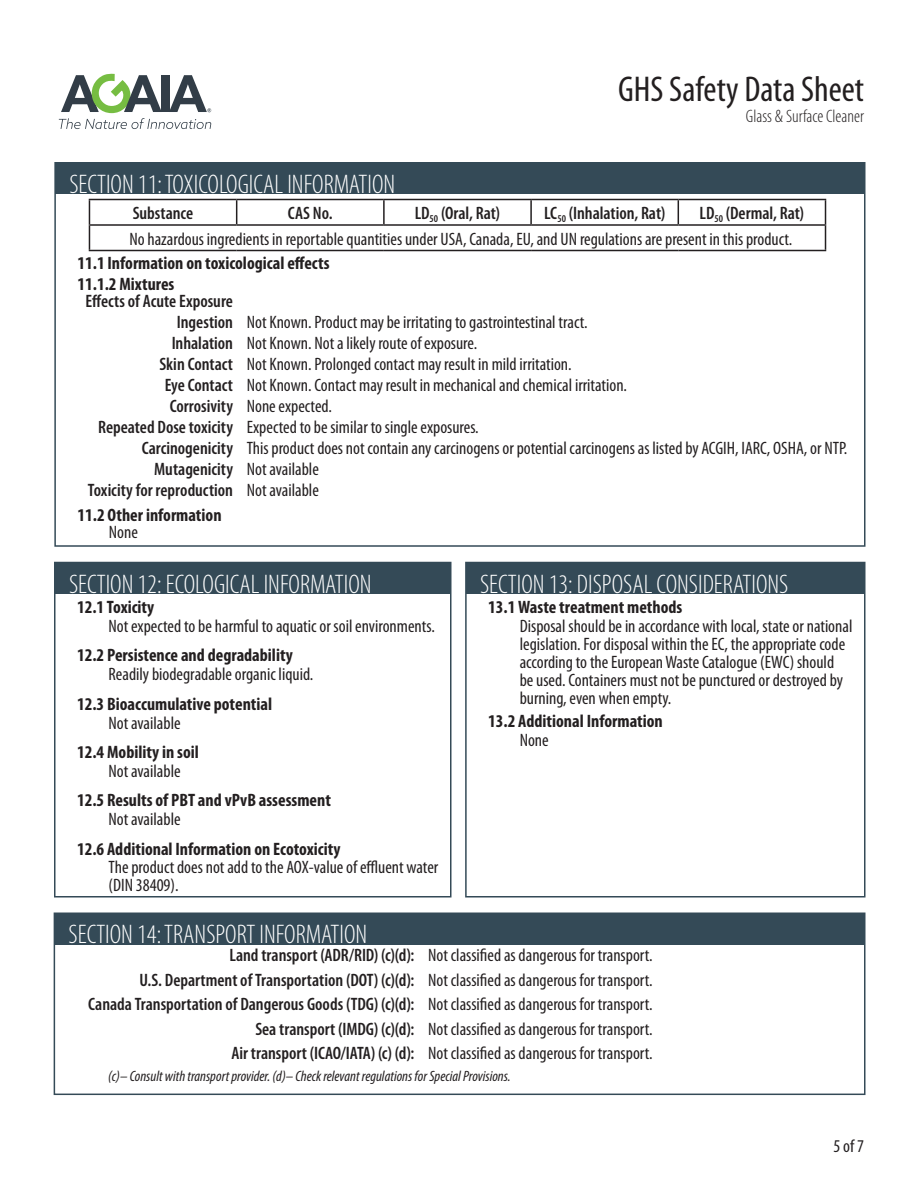
<style>
.page{position:relative;width:918px;height:1188px;background:#fff}
.page>*{position:absolute;margin:0;border:0;box-sizing:border-box;transform-origin:0 0}
.t1{font:condensed 36px "Myriad Pro";color:#231f20}
.t2{font:300 condensed 27px "Myriad Pro";color:#fff}
.t3{font:condensed 18px/18px "Myriad Pro";color:#231f20}
.t4{font:700 condensed 18px/21px "Myriad Pro";color:#231f20}
.t5{font:600 condensed 18px "Myriad Pro";color:#231f20}
.t6{font:300 condensed 18px "Myriad Pro";color:#231f20}
.t7{font:italic condensed 15px "Myriad Pro";color:#231f20}
.s1{font-weight:600}
.s2{font-weight:400}
</style>
<div class="page">
<svg style="left:59px;top:74px;width:152px;height:55px"></svg>
<div style="left:56px;top:563px;width:394px;height:31px;background:#344a57"></div>
<div style="left:54px;top:562px;width:398px;height:336px;border:2px solid #344a57"></div>
<div style="left:467px;top:563px;width:397px;height:31px;background:#344a57"></div>
<div style="left:465px;top:562px;width:401px;height:336px;border:2px solid #344a57"></div>
<div style="left:56px;top:164px;width:808px;height:30px;background:#344a57"></div>
<svg style="left:236px;top:200px;width:1px;height:24px"></svg>
<hr style="left:383px;top:200px;width:2px;height:24px;background:#231f20">
<hr style="left:530px;top:200px;width:2px;height:24px;background:#231f20">
<svg style="left:678px;top:200px;width:1px;height:24px"></svg>
<hr style="left:89px;top:199px;width:148px;height:1px;background:#231f20">
<hr style="left:237px;top:199px;width:147px;height:1px;background:#231f20">
<hr style="left:384px;top:199px;width:147px;height:1px;background:#231f20">
<hr style="left:531px;top:199px;width:147px;height:1px;background:#231f20">
<hr style="left:678px;top:199px;width:148px;height:1px;background:#231f20">
<hr style="left:89px;top:224px;width:148px;height:2px;background:#231f20">
<svg style="left:89px;top:200px;width:1px;height:50px"></svg>
<hr style="left:237px;top:224px;width:147px;height:2px;background:#231f20">
<hr style="left:384px;top:224px;width:147px;height:2px;background:#231f20">
<hr style="left:531px;top:224px;width:147px;height:2px;background:#231f20">
<hr style="left:678px;top:224px;width:148px;height:2px;background:#231f20">
<svg style="left:825px;top:200px;width:1px;height:50px"></svg>
<hr style="left:89px;top:250px;width:148px;height:1px;background:#231f20">
<hr style="left:237px;top:250px;width:147px;height:1px;background:#231f20">
<hr style="left:384px;top:250px;width:147px;height:1px;background:#231f20">
<hr style="left:531px;top:250px;width:147px;height:1px;background:#231f20">
<hr style="left:678px;top:250px;width:148px;height:1px;background:#231f20">
<div style="left:54px;top:162px;width:812px;height:385px;border:2px solid #344a57"></div>
<div style="left:55px;top:914px;width:809px;height:31px;background:#344a57"></div>
<div style="left:54px;top:913px;width:812px;height:182px;border:2px solid #344a57"></div>
<h1 class="t1" style="left:618px;top:67px;width:247px">GHS Safety Data Sheet</h1>
<p class="t6" style="left:746px;top:105px;width:120px">Glass &amp; Surface Cleaner</p>
<h2 class="t2" style="left:69px;top:168px;width:327px">SECTION 11: TOXICOLOGICAL INFORMATION</h2>
<p class="t5" style="left:133px;top:202px;width:62px">Substance</p>
<p class="t5" style="left:288px;top:202px;width:46px">CAS No.</p>
<p class="t5" style="left:415px;top:202px;width:87px">LD<sub>50</sub> (Oral, Rat)</p>
<p class="t5" style="left:544px;top:202px;width:123px">LC<sub>50</sub> (Inhalation, Rat)</p>
<p class="t3" style="left:129px;top:200px;width:676px;line-height:25.5px;text-indent:570px"><span class="s1">LD</span><sub>50</sub> <span class="s1">(Dermal, Rat)<br></span>No hazardous ingredients in reportable quantities under USA, Canada, EU, and UN regulations are present in this product.</p>
<p class="t4" style="left:77px;top:252px;width:254px">11.1 Information on toxicological effects<br>11.1.2 Mixtures</p>
<p class="t5" style="left:86px;top:290px;width:149px">Effects of Acute Exposure</p>
<p class="t3" style="left:177px;top:313px;width:412px"><span class="s1">Ingestion</span> Not Known. Product may be irritating to gastrointestinal tract.</p>
<p class="t3" style="left:172px;top:334px;width:307px"><span class="s1">Inhalation</span> Not Known. Not a likely route of exposure.</p>
<p class="t3" style="left:160px;top:355px;width:414px"><span class="s1">Skin Contact</span> Not Known. Prolonged contact may result in mild irritation.</p>
<p class="t3" style="left:165px;top:376px;width:464px"><span class="s1">Eye Contact</span> Not Known. Contact may result in mechanical and chemical irritation.</p>
<p class="t3" style="left:170px;top:397px;width:164px"><span class="s1">Corrosivity</span> None expected.</p>
<p class="t3" style="left:98px;top:418px;width:382px"><span class="s1">Repeated Dose toxicity</span> Expected to be similar to single exposures.</p>
<p class="t3" style="left:142px;top:439px;width:707px"><span class="s1">Carcinogenicity</span> This product does not contain any carcinogens or potential carcinogens as listed by ACGIH, IARC, OSHA, or NTP.</p>
<p class="t5" style="left:154px;top:458px;width:166px">Mutagenicity <span class="s2">Not available</span></p>
<p class="t5" style="left:88px;top:479px;width:233px">Toxicity for reproduction <span class="s2">Not available</span></p>
<p class="t4" style="left:77px;top:504px;width:146px">11.2 Other information</p>
<p class="t3" style="left:109px;top:523px;width:31px">None</p>
<h2 class="t2" style="left:69px;top:568px;width:304px">SECTION 12: ECOLOGICAL INFORMATION</h2>
<p class="t4" style="left:77px;top:596px;width:79px">12.1 Toxicity</p>
<p class="t3" style="left:109px;top:616px;width:328px">Not expected to be harmful to aquatic or soil environments.</p>
<p class="t4" style="left:77px;top:644px;width:217px">12.2 Persistence and degradability</p>
<p class="t3" style="left:109px;top:665px;width:206px">Readily biodegradable organic liquid.</p>
<p class="t4" style="left:77px;top:693px;width:197px">12.3 Bioaccumulative potential</p>
<p class="t3" style="left:109px;top:713px;width:74px">Not available</p>
<p class="t4" style="left:77px;top:741px;width:123px">12.4 Mobility in soil</p>
<p class="t3" style="left:109px;top:762px;width:74px">Not available</p>
<p class="t4" style="left:77px;top:789px;width:255px">12.5 Results of PBT and vPvB assessment</p>
<p class="t3" style="left:109px;top:810px;width:74px">Not available</p>
<p class="t4" style="left:77px;top:838px;width:265px">12.6 Additional Information on Ecotoxicity</p>
<p class="t3" style="left:109px;top:858px;width:331px">The product does not add to the AOX-value of effluent water (DIN 38409).</p>
<h2 class="t2" style="left:480px;top:568px;width:310px">SECTION 13: DISPOSAL CONSIDERATIONS</h2>
<p class="t4" style="left:488px;top:596px;width:196px">13.1 Waste treatment methods</p>
<p class="t3" style="left:520px;top:616px;width:334px">Disposal should be in accordance with local, state or national legislation. For disposal within the EC, the appropriate code according to the European Waste Catalogue (EWC) should<br>be used. Containers must not be punctured or destroyed by burning, even when empty.</p>
<p class="t4" style="left:488px;top:710px;width:176px">13.2 Additional Information</p>
<p class="t3" style="left:520px;top:731px;width:31px">None</p>
<h2 class="t2" style="left:69px;top:918px;width:300px">SECTION 14: TRANSPORT INFORMATION</h2>
<p class="t3" style="left:88px;top:943px;width:566px;line-height:24.5px;text-align:right"><span class="s1">Land transport (ADR/RID) (c)(d):</span> Not classified as dangerous for transport.<br><span class="s1">U.S. Department of Transportation (DOT) (c)(d):</span> Not classified as dangerous for transport.<br><span class="s1">Canada Transportation of Dangerous Goods (TDG) (c)(d):</span> Not classified as dangerous for transport.<br><span class="s1">Sea transport (IMDG) (c)(d):</span> Not classified as dangerous for transport.<br><span class="s1">Air transport (ICAO/IATA) (c) (d):</span> Not classified as dangerous for transport.</p>
<p class="t7" style="left:108px;top:1067px;width:404px">(c)– Consult with transport provider. (d)– Check relevant regulations for Special Provisions.</p>
<p class="t3" style="left:833px;top:1137px;width:32px">5 of 7</p>
</div>
